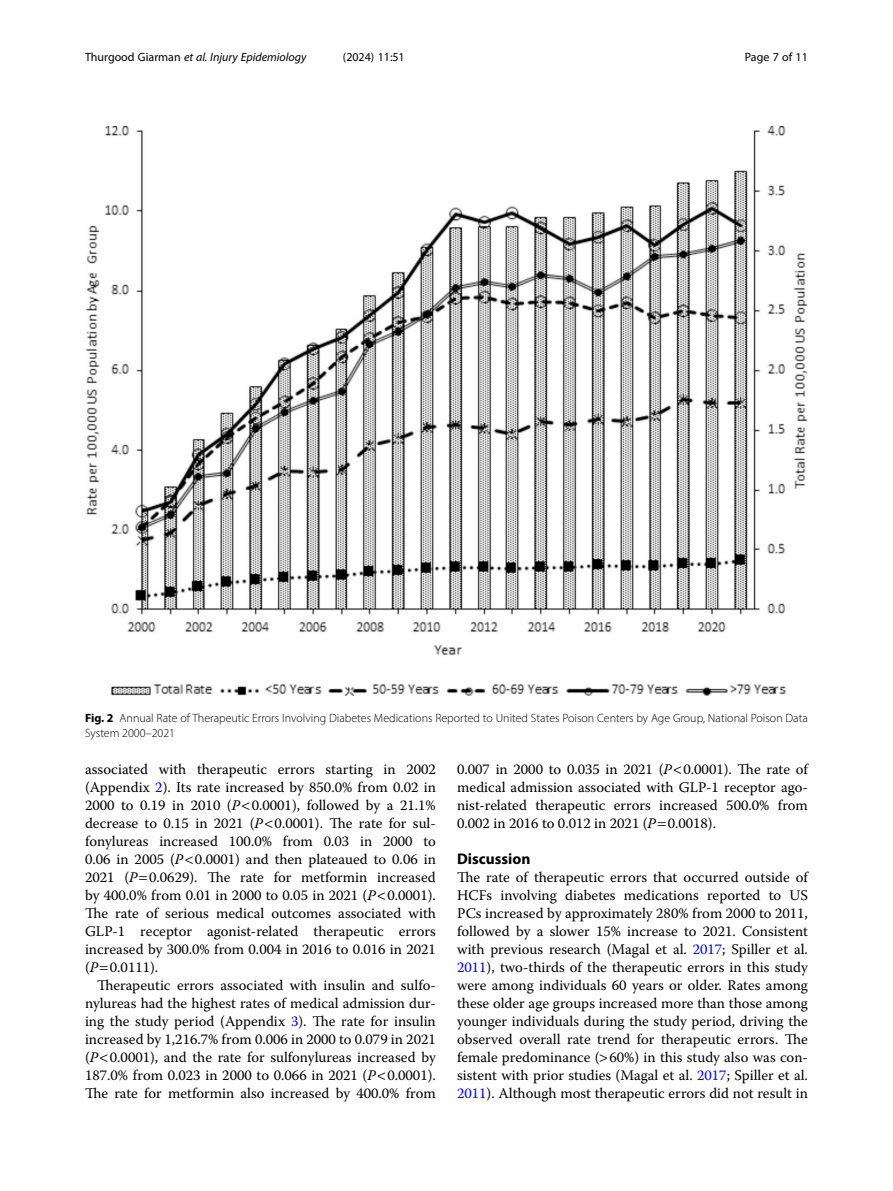
<style>
.page{position:relative;width:893px;height:1191px;background:#fff}
.page>*{position:absolute;margin:0;border:0;box-sizing:border-box;transform-origin:0 0}
.Head_1{font:700 15.45px "Myriad Pro";color:#000}
.Body_Text_Indent{font:14.7px/18px "Warnock Pro";color:#000;text-align:justify}
.Body_Text{font:14.7px/18px "Warnock Pro";color:#000;text-align:justify}
.Figure_Caption{font:300 12px/15px "Myriad Pro";color:#000}
.t1{font:italic 12px "Myriad Pro";color:#000}
.t2{font:12px "Myriad Pro";color:#000}
.s1{font-style:normal}
.s2{font-weight:700}
.s3{color:#00f}
.s4{font-style:italic}
</style>
<div class="page">
<img style="left:85px;top:126px;width:723px;height:569px">
<p class="t1" style="left:85px;top:50px;width:223px"><span class="s1">Thurgood Giarman</span> et al. Injury Epidemiology</p>
<p class="t2" style="left:343px;top:50px;width:63px">(2024) 11:51</p>
<p class="t2" style="left:745px;top:50px;width:65px">Page 7 of 11</p>
<p class="Figure_Caption" style="left:85px;top:711px;width:724px"><span class="s2">Fig. 2</span> Annual Rate of Therapeutic Errors Involving Diabetes Medications Reported to United States Poison Centers by Age Group, National Poison Data<br>System 2000–2021</p>
<p class="Body_Text_Indent" style="left:85px;top:760px;width:352px">associated with therapeutic errors starting in 2002 (Appendix <span class="s3">2</span>). Its rate increased by 850.0% from 0.02 in 2000 to 0.19 in 2010 (<span class="s4">P</span> 0.0001), followed by a 21.1% decrease to 0.15 in 2021 (<span class="s4">P</span> 0.0001). The rate for sul&shy;fonylureas increased 100.0% from 0.03 in 2000 to 0.06 in 2005 (<span class="s4">P</span> 0.0001) and then plateaued to 0.06 in 2021 (<span class="s4">P</span> 0.0629). The rate for metformin increased by 400.0% from 0.01 in 2000 to 0.05 in 2021 (<span class="s4">P</span> 0.0001).<br>The rate of serious medical outcomes associated with GLP-1 receptor agonist-related therapeutic errors increased by 300.0% from 0.004 in 2016 to 0.016 in 2021 (<span class="s4">P</span> 0.0111).</p>
<p class="Body_Text_Indent" style="left:85px;top:976px;width:352px;text-indent:12px">Therapeutic errors associated with insulin and sulfo&shy;nylureas had the highest rates of medical admission dur&shy;ing the study period (Appendix <span class="s3">3</span>). The rate for insulin increased by 1,216.7% from 0.006 in 2000 to 0.079 in 2021 (<span class="s4">P</span> 0.0001), and the rate for sulfonylureas increased by 187.0% from 0.023 in 2000 to 0.066 in 2021 (<span class="s4">P</span> 0.0001).<br>The rate for metformin also increased by 400.0% from</p>
<p class="Body_Text_Indent" style="left:457px;top:760px;width:352px">0.007 in 2000 to 0.035 in 2021 (<span class="s4">P</span> 0.0001). The rate of medical admission associated with GLP-1 receptor ago&shy;nist-related therapeutic errors increased 500.0% from 0.002 in 2016 to 0.012 in 2021 (<span class="s4">P</span> 0.0018).</p>
<p class="Head_1" style="left:457px;top:849px;width:75px">Discussion</p>
<p class="Body_Text" style="left:457px;top:868px;width:352px">The rate of therapeutic errors that occurred outside of HCFs involving diabetes medications reported to US PCs increased by approximately 280% from 2000 to 2011, followed by a slower 15% increase to 2021. Consistent with previous research (Magal et al. <span class="s3">2017</span>; Spiller et al.<br><span class="s3">2011</span>), two-thirds of the therapeutic errors in this study were among individuals 60 years or older. Rates among these older age groups increased more than those among younger individuals during the study period, driving the observed overall rate trend for therapeutic errors. The female predominance ( 60%) in this study also was con&shy;sistent with prior studies (Magal et al. <span class="s3">2017</span>; Spiller et al.<br><span class="s3">2011</span>). Although most therapeutic errors did not result in</p>
</div>
